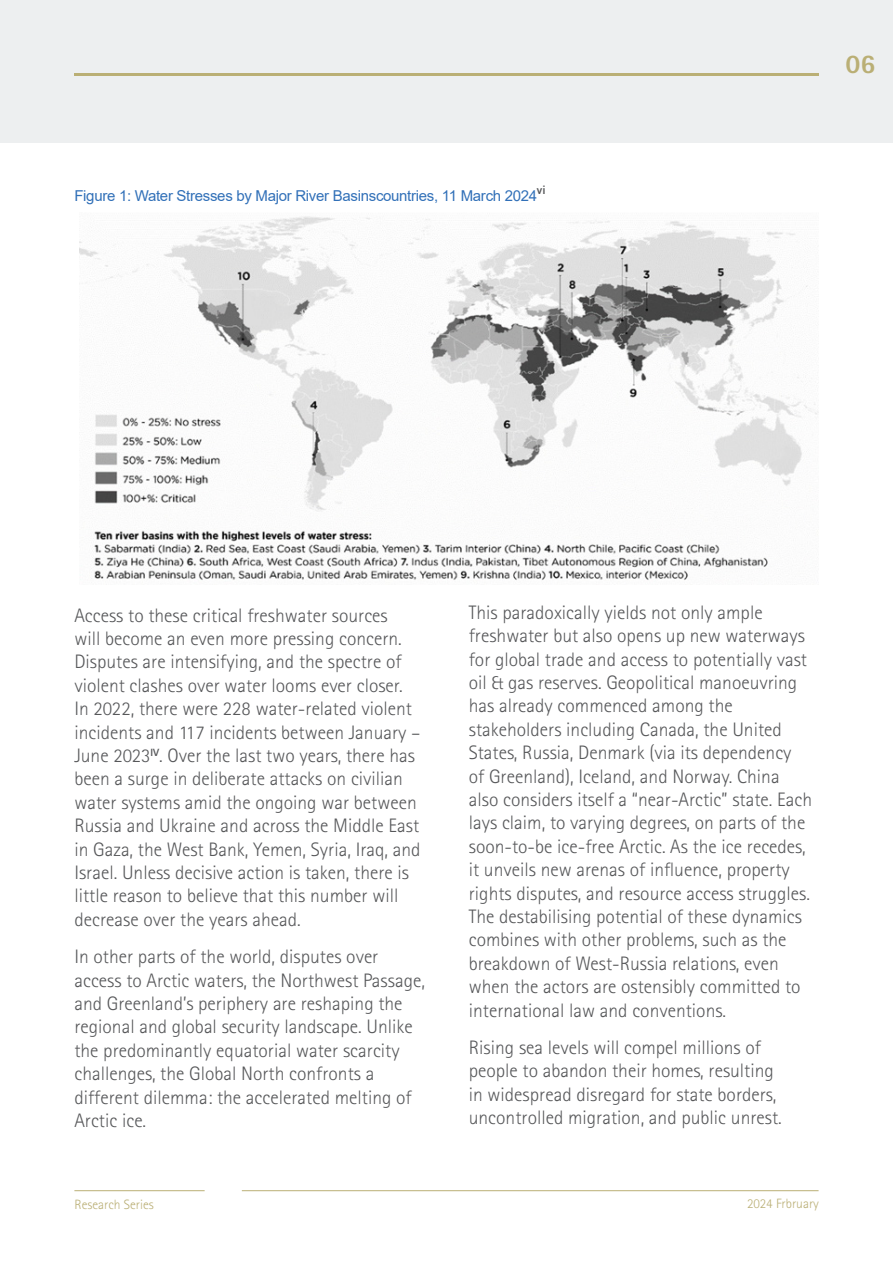
<style>
.page{position:relative;width:893px;height:1263px;background:#fff}
.page>*{position:absolute;margin:0;border:0;box-sizing:border-box;transform-origin:0 0}
.t1{font:800 27px "Rotis Sans Serif Std";color:#baaf75}
.t2{font:300 19.5px/23.4px "Rotis Sans Serif Std";color:#57585a}
.t3{font:15px "Arial";letter-spacing:-.02em;color:#3170b8}
.t4{font:300 13.5px "Rotis Sans Serif Std";color:#baaf75}
.t5{font:800 12.3px "Rotis Sans Serif Std";color:#57585a}
</style>
<div class="page">
<div style="left:0;top:0;width:893px;height:142px;background:#edeff0"></div>
<hr style="left:0;top:0;width:1px;height:143px;background:#baaf75">
<hr style="left:74px;top:73px;width:745px;height:3px;background:#baaf75">
<img style="left:79px;top:216px;width:740px;height:364px">
<hr style="left:74px;top:1190px;width:131px;height:1px;background:#baaf75">
<hr style="left:242px;top:1190px;width:577px;height:1px;background:#baaf75">
<p class="t5" style="left:537px;top:182px;width:10px">vi</p>
<p class="t3" style="left:74px;top:185px;width:464px">Figure 1: Water Stresses by Major River Basinscountries, 11 March 2024</p>
<p class="t1" style="left:845px;top:47px;width:32px">06</p>
<p class="t2" style="left:74px;top:603px;width:348px">Access to these critical freshwater sources<br>will become an even more pressing concern.<br>Disputes are intensifying, and the spectre of violent clashes over water looms ever closer.<br>In 2022, there were 228 water-related violent incidents and 117 incidents between January – June 2023<sup>IV</sup>. Over the last two years, there has been a surge in deliberate attacks on civilian water systems amid the ongoing war between Russia and Ukraine and across the Middle East in Gaza, the West Bank, Yemen, Syria, Iraq, and Israel. Unless decisive action is taken, there is little reason to believe that this number will decrease over the years ahead.</p>
<p class="t2" style="left:74px;top:945px;width:352px">In other parts of the world, disputes over access to Arctic waters, the Northwest Passage, and Greenland’s periphery are reshaping the regional and global security landscape. Unlike the predominantly equatorial water scarcity challenges, the Global North confronts a different dilemma: the accelerated melting of Arctic ice.</p>
<p class="t2" style="left:469px;top:600px;width:345px">This paradoxically yields not only ample freshwater but also opens up new waterways for global trade and access to potentially vast oil &amp; gas reserves. Geopolitical manoeuvring has already commenced among the stakeholders including Canada, the United States, Russia, Denmark (via its dependency<br>of Greenland), Iceland, and Norway. China also considers itself a “near-Arctic” state. Each lays claim, to varying degrees, on parts of the soon-to-be ice-free Arctic. As the ice recedes, it unveils new arenas of influence, property rights disputes, and resource access struggles.<br>The destabilising potential of these dynamics combines with other problems, such as the breakdown of West-Russia relations, even when the actors are ostensibly committed to international law and conventions.</p>
<p class="t2" style="left:469px;top:1036px;width:314px">Rising sea levels will compel millions of people to abandon their homes, resulting in widespread disregard for state borders, uncontrolled migration, and public unrest.</p>
<p class="t4" style="left:74px;top:1197px;width:81px">Research Series</p>
<p class="t4" style="left:747px;top:1195px;width:73px">2024 Frbruary</p>
</div>
